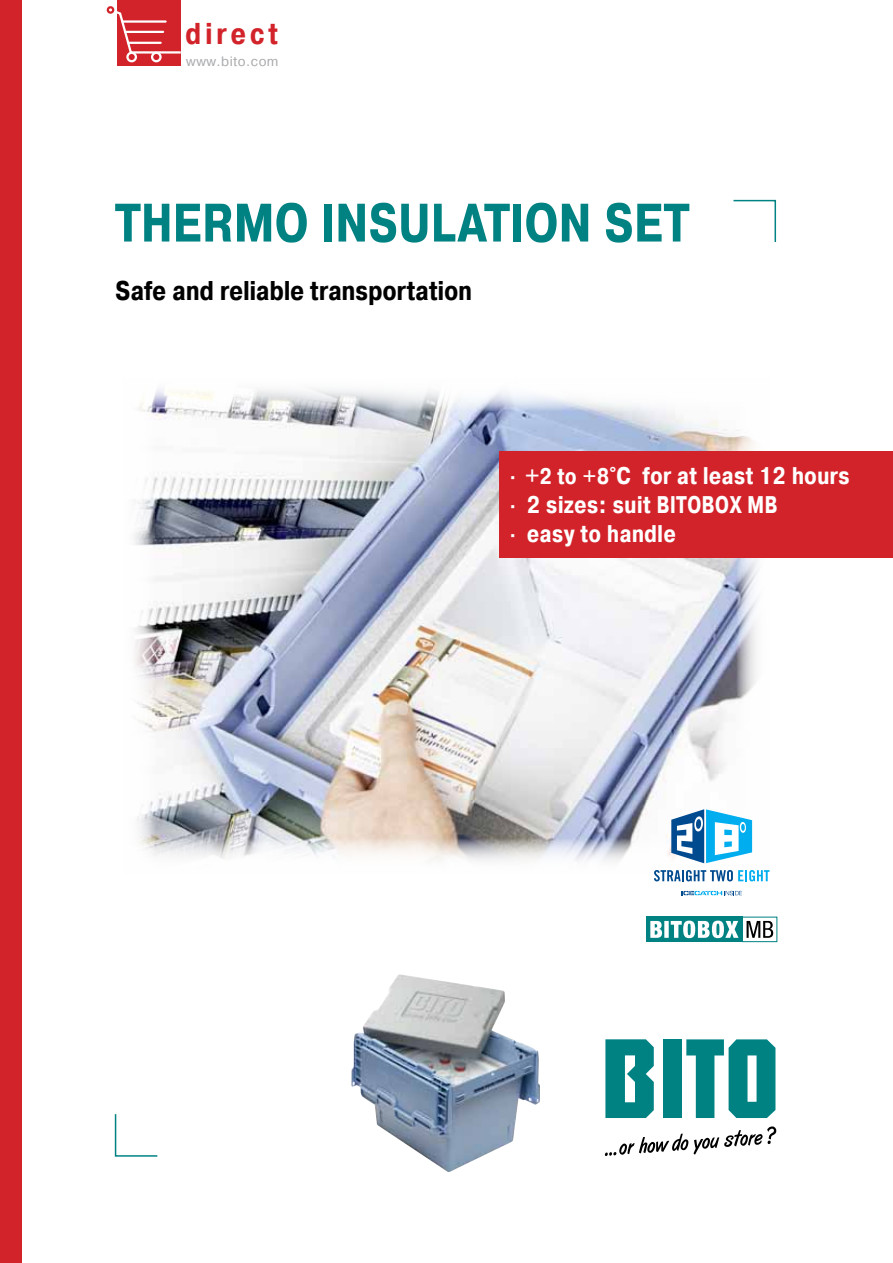
<style>
.page{position:relative;width:893px;height:1263px;background:#fff}
.page>*{position:absolute;margin:0;border:0;box-sizing:border-box;transform-origin:0 0}
.t1{font:700 54px "Bito Pragmatica Cond";letter-spacing:-.015em;color:#008283}
.t2{font:700 30px "Bito Pragmatica Cond";letter-spacing:.05em;color:#d2232a}
.t3{font:700 27px "Bito Pragmatica Cond";letter-spacing:-.015em;color:#000}
.t4{font:700 24px "Bito Pragmatica Cond";color:#fff}
.t5{font:13.5px "Bito Pragmatica";letter-spacing:.035em;color:#a7a9ac}
.s1{font-style:inherit}
.s2{font-size:22.5px}
</style>
<div class="page">
<img style="left:21px;top:44px;width:1px;height:474px">
<svg style="left:733px;top:199px;width:44px;height:43px"></svg>
<svg style="left:114px;top:1114px;width:44px;height:43px"></svg>
<div style="left:0;top:0;width:21px;height:1263px;background:#d2232a"></div>
<img style="left:155px;top:410px;width:581px;height:428px">
<svg style="left:139px;top:389px;width:519px;height:21px"></svg>
<svg style="left:138px;top:838px;width:632px;height:44px"></svg>
<svg style="left:747px;top:921px;width:26px;height:17px"></svg>
<div style="left:742px;top:917px;width:35px;height:25px;border:1px solid #008283"></div>
<div style="left:646px;top:917px;width:96px;height:25px;background:#008283"></div>
<svg style="left:650px;top:920px;width:88px;height:18px"></svg>
<svg style="left:654px;top:870px;width:115px;height:11px"></svg>
<svg style="left:671px;top:809px;width:81px;height:54px"></svg>
<svg style="left:681px;top:891px;width:61px;height:4px"></svg>
<img style="left:351px;top:974px;width:189px;height:198px">
<svg style="left:605px;top:1039px;width:49px;height:79px;background:#279596"></svg>
<svg style="left:686px;top:1039px;width:89px;height:79px"></svg>
<div style="left:662px;top:1039px;width:19px;height:79px;background:#008283"></div>
<svg style="left:605px;top:1126px;width:172px;height:30px"></svg>
<div style="left:500px;top:451px;width:393px;height:107px;background:#d2232a"></div>
<div style="left:117px;top:0;width:64px;height:66px;background:#d2232a"></div>
<svg style="left:112px;top:8px;width:69px;height:47px"></svg>
<hr style="left:122px;top:20px;width:44px;height:3px;background:#fff">
<hr style="left:125px;top:31px;width:38px;height:2px;background:#fff">
<div style="left:107px;top:6px;width:7px;height:8px;border:2px solid #d2232a;border-radius:50%"></div>
<div style="left:126px;top:52px;width:11px;height:10px;border:2px solid #fff;border-radius:50%"></div>
<div style="left:151px;top:52px;width:11px;height:10px;border:2px solid #fff;border-radius:50%"></div>
<hr style="left:128px;top:42px;width:33px;height:2px;background:#fff">
<p class="t2" style="left:203px;top:16px;width:66px">irect</p>
<p class="t5" style="left:186px;top:53px;width:94px">www.bito.com</p>
<p class="t2" style="left:185px;top:16px;width:95px">d rect</p>
<p class="t5" style="left:267px;top:53px;width:21px">.uk</p>
<h1 class="t1" style="left:115px;top:190px;width:249px">Thermo Insulation</h1>
<h1 class="t1" style="left:603px;top:190px;width:88px">SET</h1>
<p class="t3" style="left:115px;top:274px;width:359px">Safe and reliable transportation</p>
<p class="t4" style="left:510px;top:461px;width:341px"><span class="s1">-</span> +<span class="s2">2 to +8</span>°C for at least 12 hours</p>
<p class="t4" style="left:510px;top:490px;width:269px"><span class="s1">-</span> 2 sizes: suit BITOBOX MB</p>
<p class="t4" style="left:510px;top:519px;width:167px"><span class="s1">-</span> easy to handle</p>
</div>
